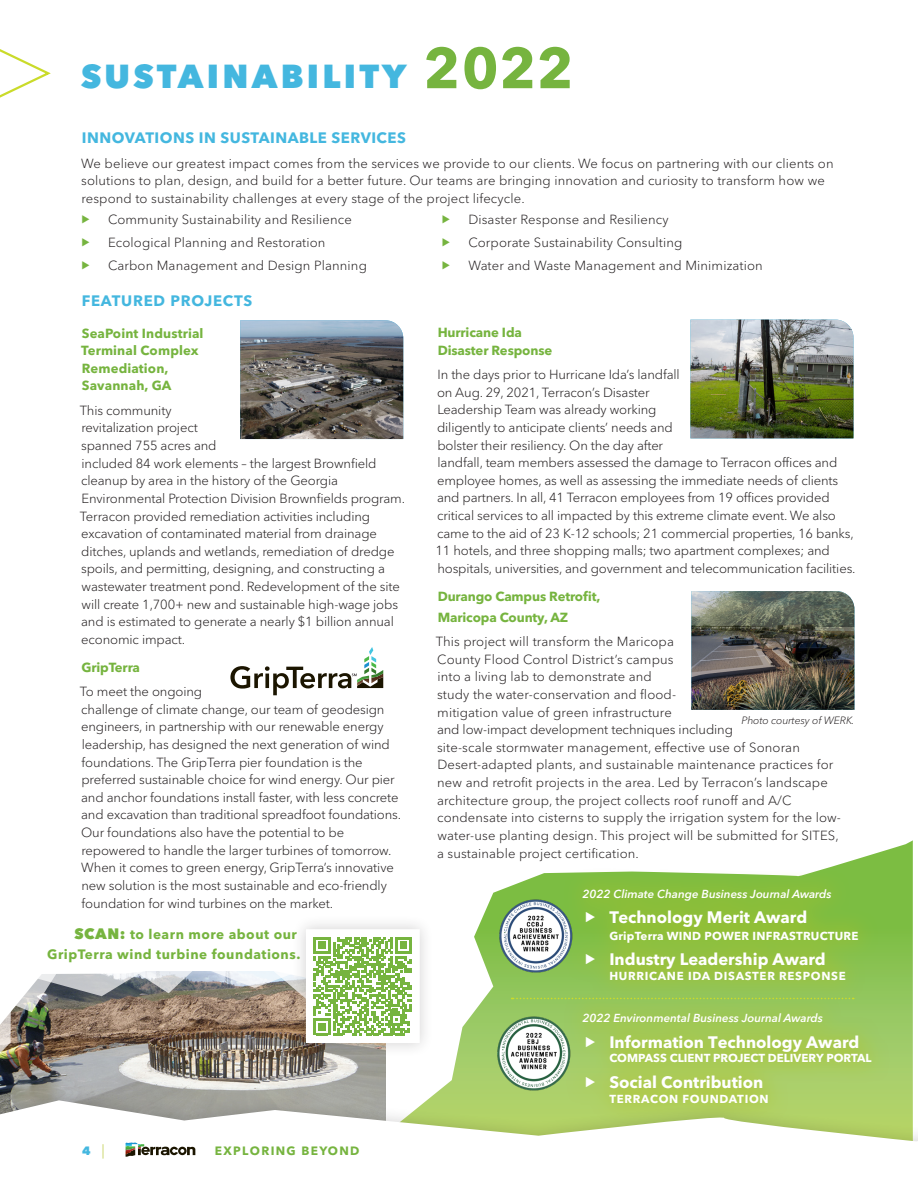
<style>
.page{position:relative;width:918px;height:1188px;background:#fff}
.page>*{position:absolute;margin:0;border:0;box-sizing:border-box;transform-origin:0 0}
.t1{font:800 33px "Avenir Next LT Pro";letter-spacing:.1em;color:#44b7df}
.t2{font:700 16.5px "Avenir Next LT Pro";color:#fff}
.t3{font:700 15px "Avenir Next LT Pro";letter-spacing:.03em;color:#44b7df}
.t4{font:700 15px "Avenir Next LT Pro";letter-spacing:.05em;color:#44b7df}
.t5{font:700 13.5px/19.5px "Avenir Next LT Pro";letter-spacing:.04em;color:#76b43f;text-align:right}
.t6{font:300 13.2px/17.7px "Avenir Next LT Pro";letter-spacing:-.01em;color:#231f20}
.t7{font:300 13.2px/17.5px "Avenir Next LT Pro";letter-spacing:.01em;color:#231f20}
.t8{font:700 13.2px/17.7px "Avenir Next LT Pro";letter-spacing:-.01em;color:#76b43f}
.t9{font:700 13.2px/17.7px "Avenir Next LT Pro";letter-spacing:.01em;color:#76b43f}
.t10{font:700 12px "Avenir Next LT Pro";letter-spacing:.11em;color:#76b43f}
.t11{font:800 12px "Avenir Next LT Pro";color:#44b7df}
.t12{font:italic 600 11.55px "Avenir Next LT Pro";color:#fff}
.t13{font:700 11.55px "Avenir Next LT Pro";letter-spacing:.06em;color:#fff}
.t14{font:700 11.55px "Avenir Next LT Pro";color:#fff}
.t15{font:700 11.55px "Avenir Next LT Pro";letter-spacing:.02em;color:#fff}
.t16{font:italic 300 10.5px "Avenir Next LT Pro";letter-spacing:-.01em;color:#231f20}
.s1{font-weight:700;font-size:57px;color:#76b43f}
.s2{font-weight:800;font-size:15px}
.s3{font-weight:300;font-size:14.4px;color:#b2c326}
</style>
<div class="page">
<svg style="left:385px;top:840px;width:528px;height:246px"></svg>
<img style="left:691px;top:591px;width:163px;height:119px">
<img style="left:0;top:1045px;width:385px;height:41px">
<img style="left:240px;top:320px;width:163px;height:119px">
<img style="left:690px;top:320px;width:164px;height:118px">
<img style="left:496px;top:895px;width:66px;height:80px">
<img style="left:494px;top:1013px;width:68px;height:73px">
<div style="left:562px;top:868px;width:330px;height:257px;background:#b2c326;opacity:.75"></div>
<svg style="left:512px;top:998px;width:342px;height:1px"></svg>
<div style="left:0;top:1086px;width:918px;height:102px;background:#231f20;opacity:.2"></div>
<svg style="left:0;top:1100px;width:918px;height:88px"></svg>
<svg style="left:230px;top:647px;width:153px;height:48px"></svg>
<svg style="left:0;top:49px;width:51px;height:49px"></svg>
<svg style="left:126px;top:1143px;width:69px;height:14px"></svg>
<div style="left:291px;top:915px;width:143px;height:143px;background:#231f20;opacity:.2"></div>
<svg style="left:0;top:928px;width:421px;height:117px"></svg>
<svg style="left:586px;top:912px;width:9px;height:11px"></svg>
<svg style="left:586px;top:954px;width:9px;height:10px"></svg>
<svg style="left:586px;top:1036px;width:9px;height:11px"></svg>
<svg style="left:586px;top:1077px;width:9px;height:10px"></svg>
<p class="t1" style="left:81px;top:56px;width:494px">SUSTAINABILITY <span class="s1">2022</span></p>
<p class="t3" style="left:82px;top:129px;width:326px">INNOVATIONS IN SUSTAINABLE SERVICES</p>
<p class="t7" style="left:81px;top:154px;width:754px">We believe our greatest impact comes from the services we provide to our clients. We focus on partnering with our clients on solutions to plan, design, and build for a better future. Our teams are bringing innovation and curiosity to transform how we respond to sustainability challenges at every stage of the project lifecycle.</p>
<p class="t7" style="left:108px;top:211px;width:245px">Community Sustainability and Resilience</p>
<p class="t7" style="left:108px;top:234px;width:219px">Ecological Planning and Restoration</p>
<p class="t7" style="left:108px;top:257px;width:260px">Carbon Management and Design Planning</p>
<p class="t4" style="left:82px;top:292px;width:172px">FEATURED PROJECTS</p>
<p class="t9" style="left:81px;top:324px;width:124px">SeaPoint Industrial<br>Terminal Complex<br>Remediation,<br>Savannah, GA</p>
<p class="t6" style="left:80px;top:401px;width:327px">This community<br>revitalization project<br>spanned 755 acres and<br>included 84 work elements – the largest Brownfield cleanup by area in the history of the Georgia Environmental Protection Division Brownfields program.<br>Terracon provided remediation activities including excavation of contaminated material from drainage ditches, uplands and wetlands, remediation of dredge spoils, and permitting, designing, and constructing a wastewater treatment pond. Redevelopment of the site will create 1,700+ new and sustainable high-wage jobs and is estimated to generate a nearly $1 billion annual economic impact.</p>
<p class="t8" style="left:81px;top:658px;width:60px">GripTerra</p>
<p class="t6" style="left:80px;top:683px;width:323px">To meet the ongoing<br>challenge of climate change, our team of geodesign engineers, in partnership with our renewable energy leadership, has designed the next generation of wind foundations. The GripTerra pier foundation is the preferred sustainable choice for wind energy. Our pier and anchor foundations install faster, with less concrete and excavation than traditional spreadfoot foundations.<br>Our foundations also have the potential to be repowered to handle the larger turbines of tomorrow.<br>When it comes to green energy, GripTerra’s innovative new solution is the most sustainable and eco-friendly foundation for wind turbines on the market.</p>
<p class="t5" style="left:47px;top:925px;width:255px"><span class="s2">SCAN:</span> to learn more about our<br>GripTerra wind turbine foundations.</p>
<p class="t11" style="left:82px;top:1143px;width:24px">4 <span class="s3">|</span></p>
<p class="t10" style="left:215px;top:1144px;width:146px">EXPLORING BEYOND</p>
<p class="t7" style="left:468px;top:211px;width:202px">Disaster Response and Resiliency</p>
<p class="t7" style="left:468px;top:234px;width:216px">Corporate Sustainability Consulting</p>
<p class="t7" style="left:468px;top:257px;width:296px">Water and Waste Management and Minimization</p>
<p class="t8" style="left:438px;top:323px;width:116px">Hurricane Ida<br>Disaster Response</p>
<p class="t6" style="left:436px;top:366px;width:422px">In the days prior to Hurricane Ida’s landfall<br>on Aug. 29, 2021, Terracon’s Disaster<br>Leadership Team was already working<br>diligently to anticipate clients’ needs and<br>bolster their resiliency. On the day after<br>landfall, team members assessed the damage to Terracon offices and employee homes, as well as assessing the immediate needs of clients and partners. In all, 41 Terracon employees from 19 offices provided critical services to all impacted by this extreme climate event. We also came to the aid of 23 K-12 schools; 21 commercial properties, 16 banks, 11 hotels, and three shopping malls; two apartment complexes; and hospitals, universities, and government and telecommunication facilities.</p>
<p class="t8" style="left:438px;top:585px;width:164px;line-height:21px">Durango Campus Retrofit,<br>Maricopa County, AZ</p>
<p class="t7" style="left:436px;top:633px;width:407px">This project will transform the Maricopa<br>County Flood Control District’s campus<br>into a living lab to demonstrate and<br>study the water-conservation and flood-<br>mitigation value of green infrastructure<br>and low-impact development techniques including<br>site-scale stormwater management, effective use of Sonoran Desert-adapted plants, and sustainable maintenance practices for new and retrofit projects in the area. Led by Terracon’s landscape architecture group, the project collects roof runoff and A/C condensate into cisterns to supply the irrigation system for the low&shy;water-use planting design. This project will be submitted for SITES, a sustainable project certification.</p>
<p class="t16" style="left:741px;top:714px;width:115px">Photo courtesy of WERK.</p>
<p class="t12" style="left:582px;top:887px;width:251px">2022 Climate Change Business Journal Awards</p>
<p class="t2" style="left:609px;top:907px;width:199px">Technology Merit Award</p>
<p class="t15" style="left:609px;top:929px;width:251px">GripTerra WIND POWER INFRASTRUCTURE</p>
<p class="t2" style="left:609px;top:949px;width:218px">Industry Leadership Award</p>
<p class="t13" style="left:609px;top:969px;width:238px">HURRICANE IDA DISASTER RESPONSE</p>
<p class="t12" style="left:582px;top:1011px;width:242px">2022 Environmental Business Journal Awards</p>
<p class="t2" style="left:609px;top:1032px;width:252px">Information Technology Award</p>
<p class="t14" style="left:609px;top:1051px;width:264px">COMPASS CLIENT PROJECT DELIVERY PORTAL</p>
<p class="t2" style="left:609px;top:1072px;width:155px">Social Contribution</p>
<p class="t13" style="left:609px;top:1092px;width:161px">TERRACON FOUNDATION</p>
</div>
